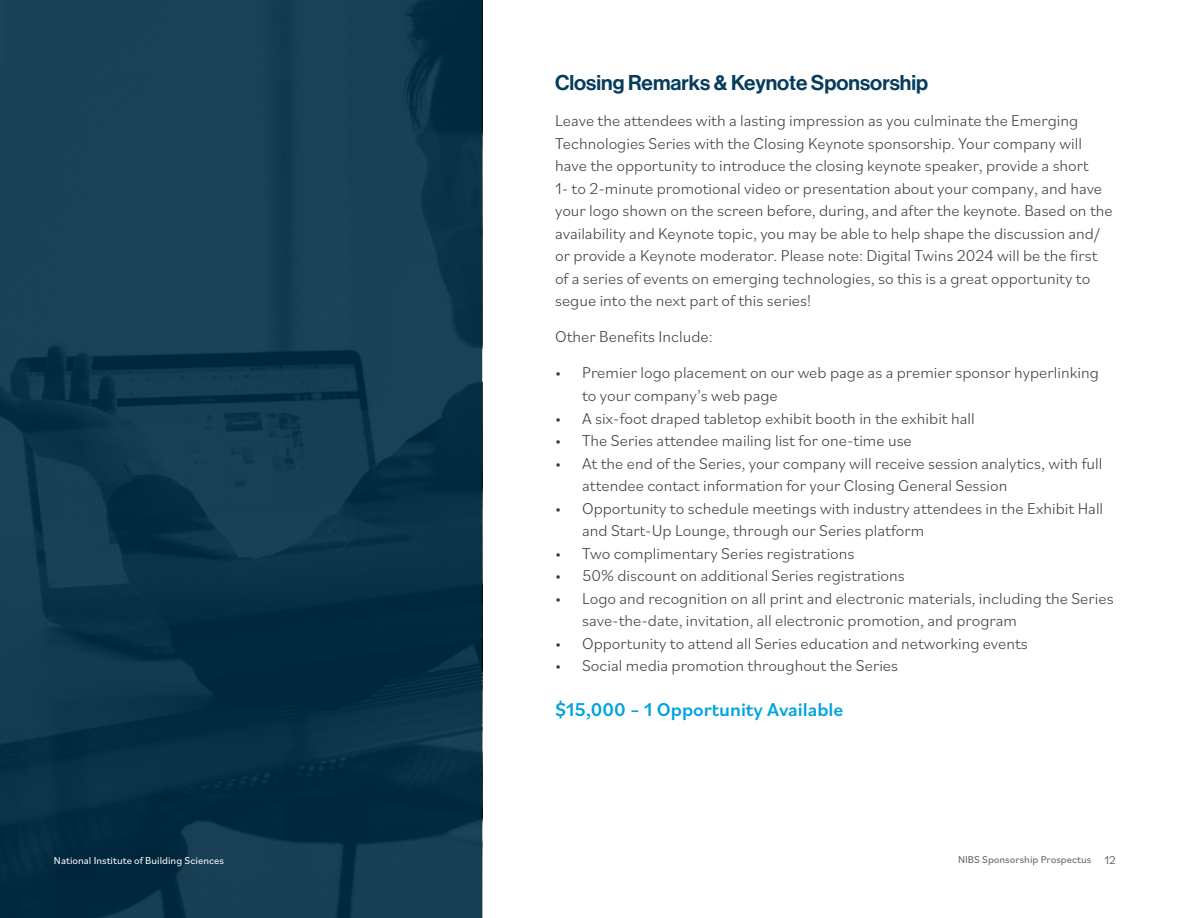
<style>
.page{position:relative;width:1188px;height:918px;background:#fff}
.page>*{position:absolute;margin:0;border:0;box-sizing:border-box;transform-origin:0 0}
.t1{font:21px "N Haas Grotesk DS Pro 65 Md";color:#063c5c}
.t2{font:500 19.5px "Bilo";color:#00a3e0}
.t3{font:300 16.5px/22.5px "Bilo";color:#3b3c3e}
.t4{font:10.5px "Bilo";color:#fff}
.t5{font:10.5px "Bilo";color:#616264}
.s1{font-size:12px;color:#6a6b6c}
</style>
<div class="page">
<svg style="left:0;top:0;width:482px;height:918px;fill:#163c52"></svg>
<p class="t1" style="left:555px;top:71px;width:375px">Closing Remarks &amp; Keynote Sponsorship</p>
<p class="t3" style="left:555px;top:109px;width:559px">Leave the attendees with a lasting impression as you culminate the Emerging Technologies Series with the Closing Keynote sponsorship. Your company will have the opportunity to introduce the closing keynote speaker, provide a short<br>1- to 2-minute promotional video or presentation about your company, and have your logo shown on the screen before, during, and after the keynote. Based on the availability and Keynote topic, you may be able to help shape the discussion and/ or provide a Keynote moderator. Please note: Digital Twins 2024 will be the first of a series of events on emerging technologies, so this is a great opportunity to segue into the next part of this series!</p>
<p class="t3" style="left:555px;top:325px;width:159px">Other Benefits Include:</p>
<p class="t3" style="left:582px;top:361px;width:518px;text-indent:-27px">• Premier logo placement on our web page as a premier sponsor hyperlinking to your company’s web page</p>
<p class="t3" style="left:555px;top:406px;width:421px">• A six-foot draped tabletop exhibit booth in the exhibit hall</p>
<p class="t3" style="left:555px;top:429px;width:358px">• The Series attendee mailing list for one-time use</p>
<p class="t3" style="left:582px;top:451px;width:522px;text-indent:-27px">• At the end of the Series, your company will receive session analytics, with full attendee contact information for your Closing General Session</p>
<p class="t3" style="left:582px;top:496px;width:523px;text-indent:-27px">• Opportunity to schedule meetings with industry attendees in the Exhibit Hall and Start-Up Lounge, through our Series platform</p>
<p class="t3" style="left:555px;top:541px;width:301px">• Two complimentary Series registrations</p>
<p class="t3" style="left:555px;top:564px;width:351px">• 50% discount on additional Series registrations</p>
<p class="t3" style="left:582px;top:586px;width:533px;text-indent:-27px">• Logo and recognition on all print and electronic materials, including the Series save-the-date, invitation, all electronic promotion, and program</p>
<p class="t3" style="left:555px;top:631px;width:474px">• Opportunity to attend all Series education and networking events</p>
<p class="t3" style="left:555px;top:654px;width:345px">• Social media promotion throughout the Series</p>
<p class="t2" style="left:555px;top:696px;width:290px">$15,000 – 1 Opportunity Available</p>
<p class="t4" style="left:54px;top:853px;width:172px">National Institute of Building Sciences</p>
<p class="t5" style="left:958px;top:852px;width:159px">NIBS Sponsorship Prospectus <span class="s1">12</span></p>
</div>
